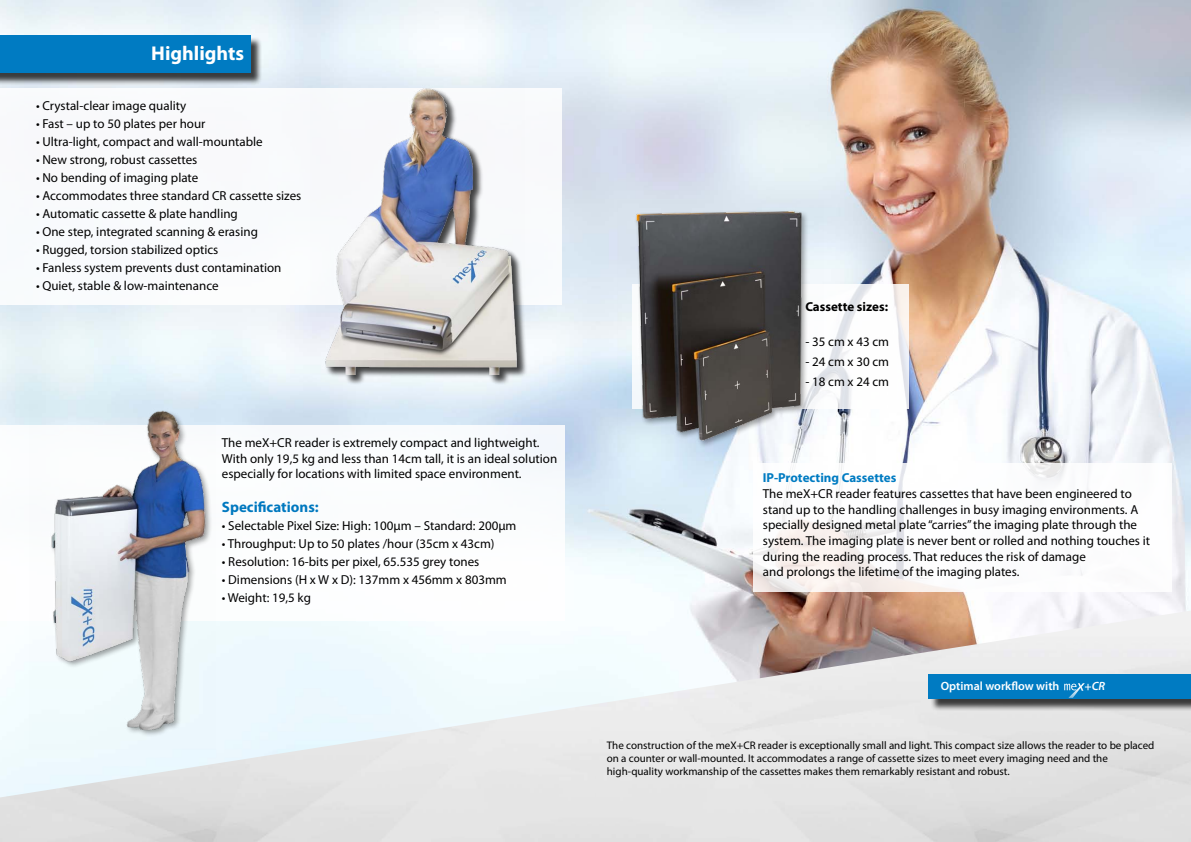
<style>
.page{position:relative;width:1191px;height:842px;background:#fff}
.page>*{position:absolute;margin:0;border:0;box-sizing:border-box;transform-origin:0 0}
.t1{font:700 20px "Myriad Pro";color:#fff}
.t2{font:700 15px "Myriad Pro";color:#0078bf}
.t3{font:13px/15.6px "Myriad Pro";color:#000}
.t4{font:700 13px "Myriad Pro";color:#007bc2}
.t5{font:700 13px "Myriad Pro";color:#000}
.t6{font:600 12px "Myriad Pro";color:#fff}
.t7{font:italic 600 12px "Myriad Pro";color:#fff}
.t8{font:11px/13.2px "Myriad Pro";color:#000}
</style>
<div class="page">
<img style="left:0;top:0;width:1191px;height:797px">
<div style="left:0;top:37px;width:262px;height:49px;background:#000;opacity:.75"></div>
<div style="left:0;top:35px;width:250px;height:38px;background:#007bc2"></div>
<div style="left:0;top:88px;width:561px;height:217px;background:#fff"></div>
<div style="left:930px;top:676px;width:261px;height:35px;background:#000;opacity:.75"></div>
<div style="left:928px;top:674px;width:263px;height:25px;background:#007bc2"></div>
<div style="left:0;top:425px;width:565px;height:196px;background:#fff"></div>
<div style="left:326px;top:89px;width:202px;height:296px;background:#000;opacity:.5"></div>
<img style="left:310px;top:77px;width:214px;height:297px">
<svg style="left:823px;top:285px;width:86px;height:124px"></svg>
<img style="left:617px;top:201px;width:206px;height:256px">
<svg style="left:1064px;top:683px;width:27px;height:15px"></svg>
<img style="left:30px;top:401px;width:185px;height:348px">
<div style="left:753px;top:463px;width:418px;height:129px;background:#fff"></div>
<h1 class="t1" style="left:151px;top:40px;width:95px">Highlights</h1>
<p class="t3" style="left:36px;top:97px;width:152px">• Crystal-clear image quality</p>
<p class="t3" style="left:36px;top:115px;width:171px">• Fast – up to 50 plates per hour</p>
<p class="t3" style="left:36px;top:133px;width:228px">• Ultra-light, compact and wall-mountable</p>
<p class="t3" style="left:36px;top:151px;width:163px">• New strong, robust cassettes</p>
<p class="t3" style="left:36px;top:169px;width:164px">• No bending of imaging plate</p>
<p class="t3" style="left:36px;top:187px;width:267px">• Accommodates three standard CR cassette sizes</p>
<p class="t3" style="left:36px;top:205px;width:203px">• Automatic cassette &amp; plate handling</p>
<p class="t3" style="left:36px;top:223px;width:223px">• One step, integrated scanning &amp; erasing</p>
<p class="t3" style="left:36px;top:241px;width:184px">• Rugged, torsion stabilized optics</p>
<p class="t3" style="left:36px;top:259px;width:247px">• Fanless system prevents dust contamination</p>
<p class="t3" style="left:36px;top:277px;width:184px">• Quiet, stable &amp; low-maintenance</p>
<p class="t3" style="left:222px;top:435px;width:337px">The meX+CR reader is extremely compact and lightweight.<br>With only 19,5 kg and less than 14cm tall, it is an ideal solution especially for locations with limited space environment.</p>
<p class="t2" style="left:222px;top:497px;width:98px">Specifications:</p>
<p class="t3" style="left:222px;top:517px;width:296px">• Selectable Pixel Size: High: 100µm – Standard: 200µm</p>
<p class="t3" style="left:222px;top:535px;width:274px">• Throughput: Up to 50 plates /hour (35cm x 43cm)</p>
<p class="t3" style="left:222px;top:553px;width:259px">• Resolution: 16-bits per pixel, 65.535 grey tones</p>
<p class="t3" style="left:222px;top:571px;width:286px">• Dimensions (H x W x D): 137mm x 456mm x 803mm</p>
<p class="t3" style="left:222px;top:589px;width:91px">• Weight: 19,5 kg</p>
<p class="t5" style="left:805px;top:298px;width:84px">Cassette sizes:</p>
<p class="t3" style="left:805px;top:334px;width:85px">- 35 cm x 43 cm</p>
<p class="t3" style="left:805px;top:354px;width:85px">- 24 cm x 30 cm</p>
<p class="t3" style="left:805px;top:374px;width:85px">- 18 cm x 24 cm</p>
<p class="t4" style="left:763px;top:470px;width:135px">IP-Protecting Cassettes</p>
<p class="t3" style="left:763px;top:486px;width:389px">The meX+CR reader features cassettes that have been engineered to stand up to the handling challenges in busy imaging environments. A specially designed metal plate “carries” the imaging plate through the system. The imaging plate is never bent or rolled and nothing touches it during the reading process. That reduces the risk of damage<br>and prolongs the lifetime of the imaging plates.</p>
<p class="t6" style="left:940px;top:679px;width:120px">Optimal workflow with</p>
<p class="t7" style="left:1091px;top:679px;width:15px">CR</p>
<p class="t8" style="left:607px;top:739px;width:549px">The construction of the meX+CR reader is exceptionally small and light. This compact size allows the reader to be placed on a counter or wall-mounted. It accommodates a range of cassette sizes to meet every imaging need and the high-quality workmanship of the cassettes makes them remarkably resistant and robust.</p>
</div>
